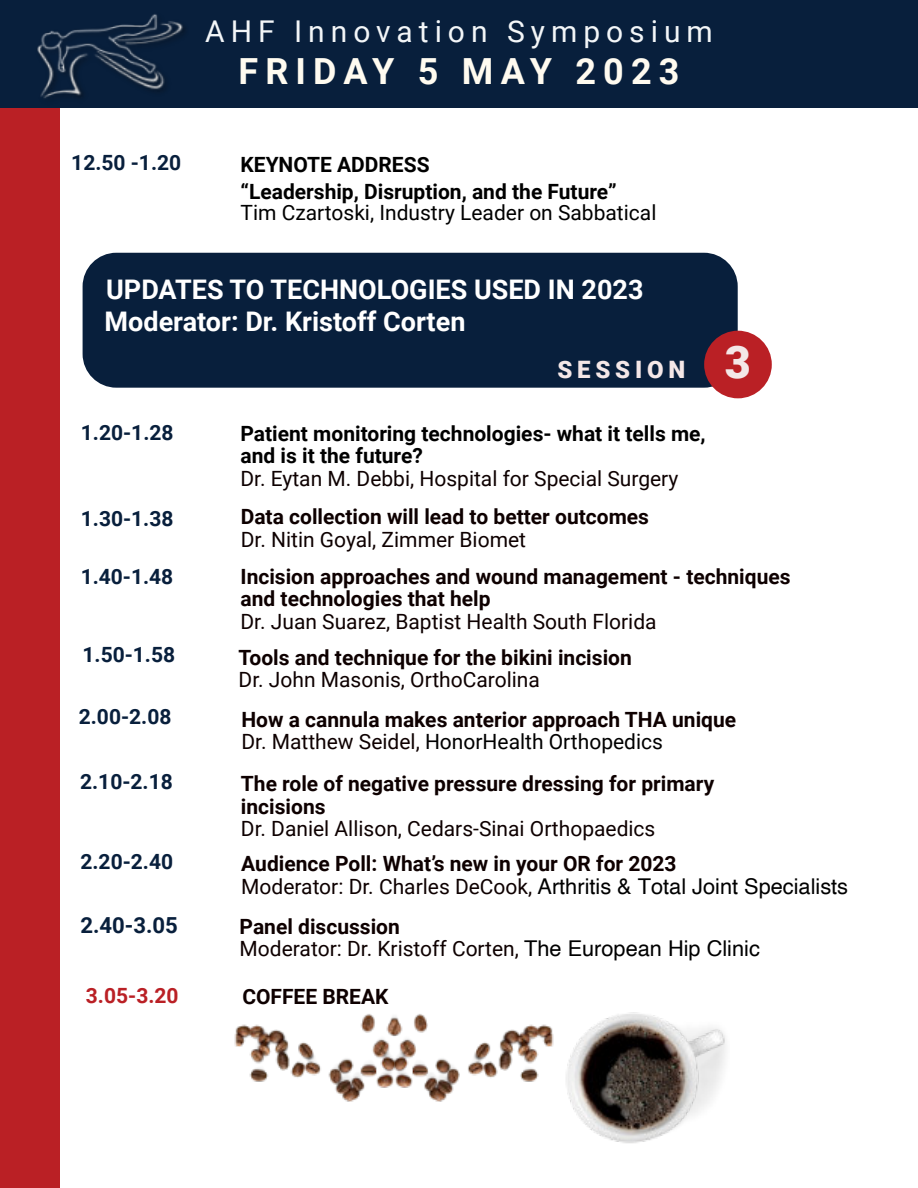
<style>
.page{position:relative;width:918px;height:1188px;background:#fff}
.page>*{position:absolute;margin:0;border:0;box-sizing:border-box;transform-origin:0 0}
.t1{font:700 36px "Roboto";letter-spacing:.2em;color:#fffbf0}
.t2{font:30px "Roboto";letter-spacing:.2em;color:#f3f6f8}
.t3{font:700 27px/32px "Roboto";color:#fff}
.t4{font:900 24px "Roboto";letter-spacing:.2em;color:#f4e7e7}
.t5{font:700 22.05px "Roboto";color:#081f3c}
.t6{font:21.75px "Helvetica";color:#000}
.t7{font:700 21px/22.5px "Roboto";color:#0e0000}
.t8{font:21px/22.5px "Roboto";color:#0e0000}
.t9{font:700 21px/27px "Roboto";color:#000}
.t10{font:700 21px "Roboto";color:#081f3c}
.t11{font:21px "Roboto";color:#000}
.t12{font:700 21px "Roboto";color:#ba2025}
.s1{font-size:45px}
.s2{font-weight:400}
.s3{font-weight:400;color:#000}
.s4{font-family:"Roboto";font-size:21px;color:#0e0000}
.s5{font-weight:700}
.s6{font-family:"Helvetica";font-size:21.75px;color:#000}
</style>
<div class="page">
<div style="left:0;top:0;width:60px;height:1188px;background:#ba2025"></div>
<div style="left:0;top:0;width:918px;height:108px;background:#081f3c"></div>
<div style="left:83px;top:253px;width:655px;height:135px;background:#081f3c;border-radius:34px"></div>
<img style="left:37px;top:14px;width:148px;height:85px">
<div style="left:704px;top:331px;width:68px;height:67px;background:#ba2025;border-radius:50%"></div>
<img style="left:566px;top:1012px;width:160px;height:131px">
<img style="left:398px;top:1014px;width:156px;height:88px">
<img style="left:234px;top:1014px;width:164px;height:88px">
<h2 class="t2" style="left:205px;top:20px;width:509px">AHF Innovation Symposium</h2>
<h1 class="t1" style="left:238px;top:57px;width:443px">FRIDAY 5 MAY 2023</h1>
<p class="t10" style="left:71px;top:154px;width:111px">12.50 -1.20</p>
<p class="t9" style="left:241px;top:153px;width:378px">KEYNOTE ADDRESS<br>“Leadership, Disruption, and the Future”</p>
<p class="t11" style="left:241px;top:204px;width:417px">Tim Czartoski, Industry Leader on Sabbatical</p>
<p class="t3" style="left:105px;top:276px;width:540px">UPDATES TO TECHNOLOGIES USED IN 2023<br>Moderator: Dr. Kristoff Corten</p>
<p class="t4" style="left:557px;top:360px;width:195px">SESSION <span class="s1">3</span></p>
<p class="t10" style="left:81px;top:424px;width:94px">1.20-1.28</p>
<p class="t10" style="left:81px;top:511px;width:94px">1.30-1.38</p>
<p class="t10" style="left:81px;top:569px;width:94px">1.40-1.48</p>
<p class="t10" style="left:83px;top:647px;width:94px">1.50-1.58</p>
<p class="t10" style="left:79px;top:708px;width:94px">2.00-2.08</p>
<p class="t10" style="left:80px;top:773px;width:94px">2.10-2.18</p>
<p class="t10" style="left:81px;top:854px;width:94px">2.20-2.40</p>
<p class="t5" style="left:80px;top:916px;width:99px">2.40-3.05</p>
<p class="t12" style="left:86px;top:988px;width:94px">3.05-3.20</p>
<p class="t9" style="left:241px;top:424px;width:467px;line-height:22.5px">Patient monitoring technologies- what it tells me, and is it the future?</p>
<p class="t8" style="left:241px;top:469px;width:440px">Dr. Eytan M. Debbi, Hospital for Special Surgery</p>
<p class="t7" style="left:241px;top:508px;width:410px">Data collection will lead to better outcomes</p>
<p class="t8" style="left:241px;top:530px;width:287px">Dr. Nitin Goyal, Zimmer Biomet</p>
<p class="t7" style="left:241px;top:567px;width:552px">Incision approaches and wound management - techniques and technologies that help</p>
<p class="t8" style="left:241px;top:612px;width:418px">Dr. Juan Suarez, Baptist Health South Florida</p>
<p class="t7" style="left:239px;top:648px;width:395px">Tools and technique for the bikini incision</p>
<p class="t8" style="left:239px;top:671px;width:303px">Dr. John Masonis, OrthoCarolina</p>
<p class="t7" style="left:241px;top:710px;width:496px">How a cannula makes anterior approach THA unique<br><span class="s2">Dr. Matthew Seidel,</span> <span class="s3">HonorHealth Orthopedics</span></p>
<p class="t7" style="left:241px;top:775px;width:475px">The role of negative pressure dressing for primary incisions</p>
<p class="t8" style="left:241px;top:820px;width:416px">Dr. Daniel Allison, Cedars-Sinai Orthopaedics</p>
<p class="t7" style="left:241px;top:855px;width:437px">Audience Poll: What’s new in your OR for 2023</p>
<p class="t6" style="left:241px;top:878px;width:608px"><span class="s4">Moderator: Dr. Charles DeCook,</span> Arthritis &amp; Total Joint Specialists</p>
<p class="t8" style="left:240px;top:917px;width:522px"><span class="s5">Panel discussion<br></span>Moderator: Dr. Kristoff Corten, <span class="s6">The European Hip Clinic</span></p>
<p class="t7" style="left:242px;top:987px;width:148px">COFFEE BREAK</p>
</div>
